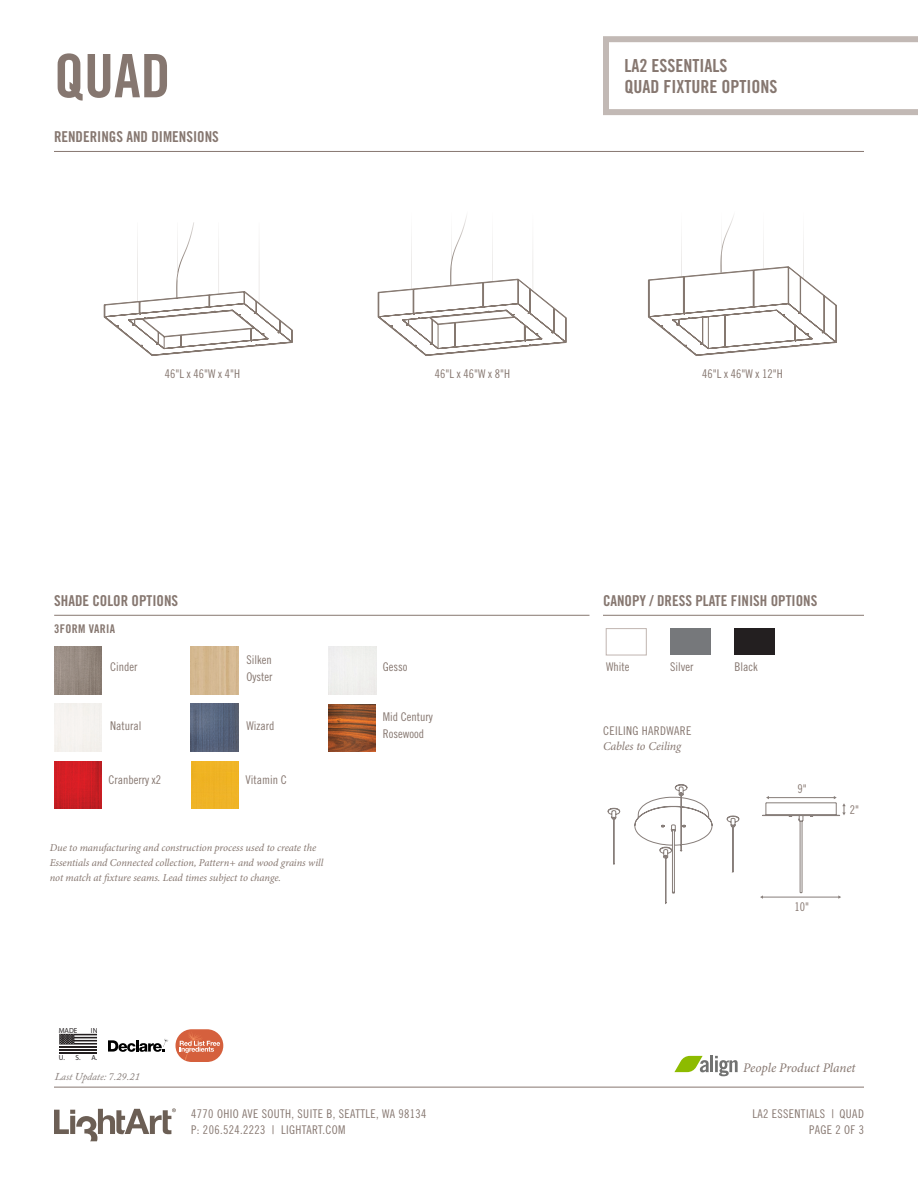
<style>
.page{position:relative;width:918px;height:1188px;background:#fff}
.page>*{position:absolute;margin:0;border:0;box-sizing:border-box;transform-origin:0 0}
.Header_1__Page_Title{font:60px "Trade Gothic LT Std Bd Cn 20";color:#867770}
.Header_2__Sub_Title{font:18px/21px "Trade Gothic LT Std Bd Cn 20";color:#867770}
.Header_3__Page_Subhe{font:15px "Trade Gothic LT Std Bd Cn 20";color:#867770}
.t1{font:italic 13.2px "Minion Pro";letter-spacing:-.005em;color:#867770}
.Text_2__Product_Spec{font:12px/16.5px "Trade Gothic LT Std Cn 18";color:#867770}
.Header_4__Text_Heade{font:12px/16.5px "Trade Gothic LT Std Cn 18";letter-spacing:.03em;color:#867770}
.Text_1{font:12px "Trade Gothic LT Std Cn 18";color:#867770}
.Header_4__Text_Heade-2{font:12px "Trade Gothic LT Std Bd Cn 20";letter-spacing:.03em;color:#867770}
.Text_1_italic{font:italic 10.5px/15px "Minion Pro";letter-spacing:-.005em;color:#867770}
.t2{font:italic 10.5px "Adobe Caslon Pro";color:#877e7a}
.t3{font:expanded 7.35px "Helvetica Neue LT Pro";color:#231f20}
.s1{font-family:"Minion Pro";font-style:italic}
</style>
<div class="page">
<hr style="left:710px;top:1056px;width:3px;height:16px;background:#717271">
<svg style="left:715px;top:1056px;width:23px;height:20px"></svg>
<svg style="left:674px;top:1056px;width:35px;height:16px"></svg>
<hr style="left:59px;top:1046px;width:38px;height:2px;background:#231f20">
<hr style="left:59px;top:1049px;width:38px;height:2px;background:#231f20">
<hr style="left:59px;top:1052px;width:38px;height:2px;background:#231f20">
<svg style="left:59px;top:1034px;width:38px;height:11px"></svg>
<svg style="left:108px;top:1039px;width:61px;height:13px"></svg>
<svg style="left:176px;top:1029px;width:47px;height:33px"></svg>
<svg style="left:180px;top:1030px;width:40px;height:31px"></svg>
<hr style="left:54px;top:151px;width:810px;height:1px;background:#867770">
<hr style="left:54px;top:1087px;width:810px;height:1px;background:#867770">
<svg style="left:54px;top:1108px;width:122px;height:33px"></svg>
<hr style="left:54px;top:615px;width:536px;height:1px;background:#867770">
<hr style="left:603px;top:615px;width:261px;height:1px;background:#867770">
<svg style="left:608px;top:784px;width:131px;height:120px"></svg>
<svg style="left:760px;top:796px;width:86px;height:103px"></svg>
<svg style="left:603px;top:36px;width:315px;height:79px"></svg>
<svg style="left:104px;top:222px;width:189px;height:134px"></svg>
<svg style="left:378px;top:215px;width:189px;height:141px"></svg>
<svg style="left:648px;top:215px;width:189px;height:141px"></svg>
<img style="left:54px;top:647px;width:48px;height:47px">
<img style="left:191px;top:647px;width:47px;height:47px">
<img style="left:54px;top:761px;width:47px;height:47px">
<img style="left:191px;top:704px;width:47px;height:47px">
<img style="left:329px;top:704px;width:47px;height:47px">
<div style="left:191px;top:761px;width:47px;height:47px;background:#efb325"></div>
<div style="left:670px;top:628px;width:41px;height:27px;background:#76787b"></div>
<div style="left:606px;top:628px;width:40px;height:27px;background:#fff;border:1px solid #c0b5b0"></div>
<div style="left:735px;top:628px;width:40px;height:27px;background:#231f20"></div>
<p class="Header_1__Page_Title" style="left:54px;top:39px;width:118px">QUAD</p>
<p class="Header_3__Page_Subhe" style="left:54px;top:128px;width:166px">RENDERINGS AND DIMENSIONS</p>
<p class="Header_2__Sub_Title" style="left:625px;top:55px;width:154px">LA2 ESSENTIALS<br>QUAD FIXTURE OPTIONS</p>
<p class="Text_1" style="left:165px;top:367px;width:77px">46"L x 46"W x 4"H</p>
<p class="Text_2__Product_Spec" style="left:435px;top:366px;width:77px">46"L x 46"W x 8"H</p>
<p class="Text_2__Product_Spec" style="left:702px;top:366px;width:82px">46"L x 46"W x 12"H</p>
<p class="Header_3__Page_Subhe" style="left:54px;top:591px;width:126px">SHADE COLOR OPTIONS</p>
<p class="Header_3__Page_Subhe" style="left:603px;top:591px;width:216px">CANOPY / DRESS PLATE FINISH OPTIONS</p>
<p class="Header_4__Text_Heade-2" style="left:54px;top:622px;width:63px">3FORM VARIA</p>
<p class="Text_2__Product_Spec" style="left:110px;top:658px;width:29px">Cinder</p>
<p class="Text_2__Product_Spec" style="left:110px;top:717px;width:33px">Natural</p>
<p class="Text_2__Product_Spec" style="left:247px;top:652px;width:28px">Silken<br>Oyster</p>
<p class="Text_2__Product_Spec" style="left:247px;top:717px;width:29px">Wizard</p>
<p class="Text_2__Product_Spec" style="left:108px;top:771px;width:54px">Cranberry x2</p>
<p class="Text_2__Product_Spec" style="left:245px;top:771px;width:43px">Vitamin C</p>
<p class="Text_1_italic" style="left:50px;top:840px;width:275px">Due to manufacturing and construction process used to create the<br>Essentials and Connected collection, Pattern+ and wood grains will not match at fixture seams. Lead times subject to change.</p>
<p class="t3" style="left:59px;top:1026px;width:20px">MADE</p>
<p class="t3" style="left:91px;top:1026px;width:8px">IN</p>
<p class="t3" style="left:59px;top:1053px;width:23px">U. S.</p>
<p class="t3" style="left:91px;top:1053px;width:7px">A.</p>
<p class="t2" style="left:55px;top:1070px;width:87px">Last Update: 7.29.21</p>
<p class="Text_2__Product_Spec" style="left:383px;top:658px;width:26px">Gesso</p>
<p class="Text_2__Product_Spec" style="left:383px;top:709px;width:51px">Mid Century</p>
<p class="Text_2__Product_Spec" style="left:383px;top:725px;width:43px">Rosewood</p>
<p class="Header_4__Text_Heade" style="left:191px;top:1105px;width:237px">4770 OHIO AVE SOUTH, SUITE B, SEATTLE, WA 98134<br>P: 206.524.2223 | LIGHTART.COM</p>
<p class="Text_2__Product_Spec" style="left:606px;top:659px;width:25px">White</p>
<p class="Text_2__Product_Spec" style="left:670px;top:659px;width:25px">Silver</p>
<p class="Text_2__Product_Spec" style="left:735px;top:659px;width:25px">Black</p>
<p class="Header_4__Text_Heade" style="left:603px;top:724px;width:90px;line-height:15px">CEILING HARDWARE<br><span class="s1">Cables to Ceiling</span></p>
<p class="Text_2__Product_Spec" style="left:798px;top:780px;width:11px">9"</p>
<p class="Text_2__Product_Spec" style="left:795px;top:898px;width:16px">10"</p>
<p class="Text_2__Product_Spec" style="left:850px;top:802px;width:11px">2"</p>
<p class="t1" style="left:743px;top:1059px;width:114px">People Product Planet</p>
<p class="Header_4__Text_Heade" style="left:752px;top:1105px;width:113px;text-align:right">LA2 ESSENTIALS | QUAD<br>PAGE 2 OF 3</p>
</div>
